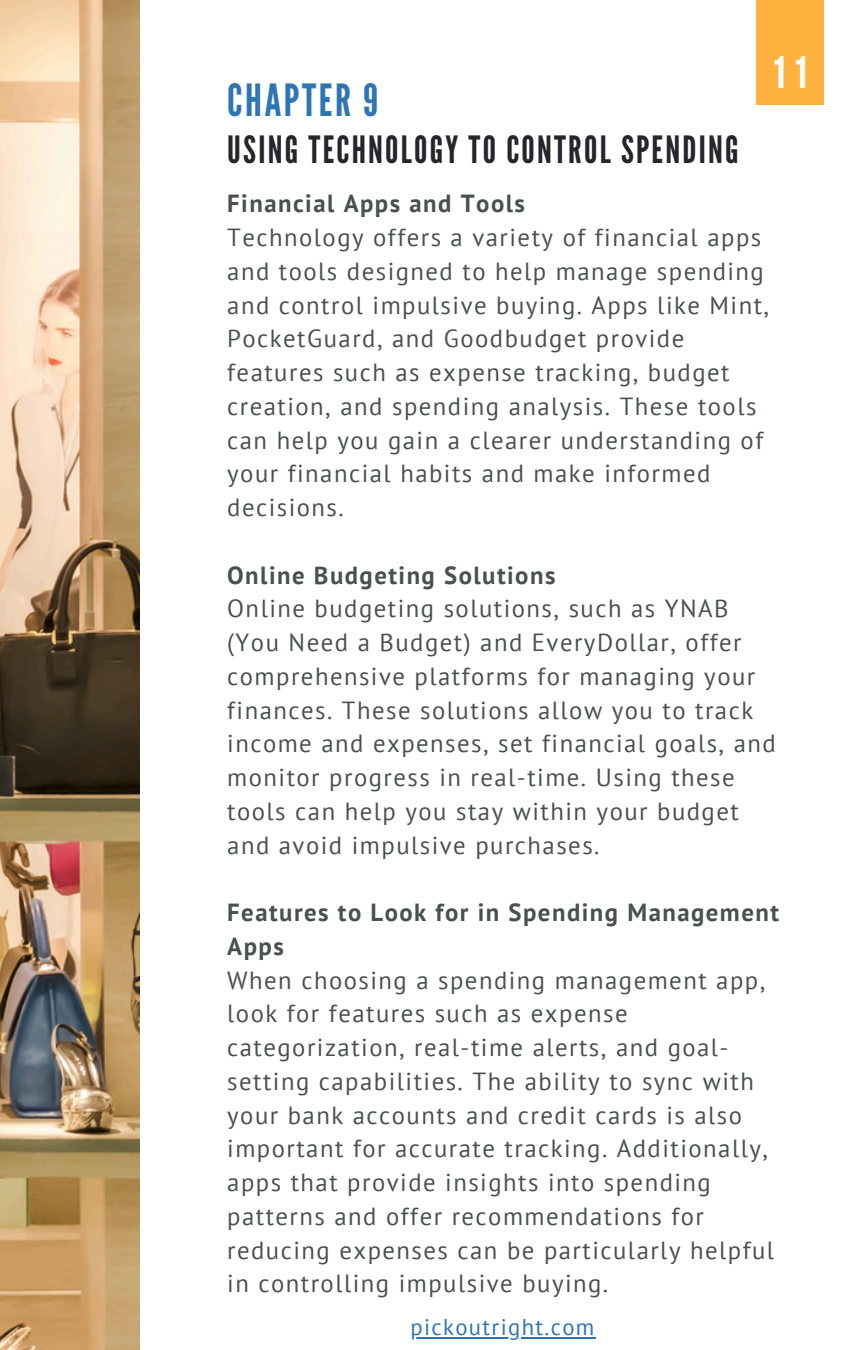
<style>
.page{position:relative;width:864px;height:1350px;background:#fff}
.page>*{position:absolute;margin:0;border:0;box-sizing:border-box;transform-origin:0 0}
.t1{font:700 45.45px "Bebas Neue";color:#fff}
.t2{font:44.32px "League Gothic";letter-spacing:.06em;color:#2e75b6}
.t3{font:37.57px "League Gothic";letter-spacing:.06em;color:#25262c}
.t4{font:24.75px/33.8px "PT Sans";letter-spacing:.06em;color:#495052}
.t5{font:700 24.75px/33.8px "PT Sans";letter-spacing:.06em;color:#495052}
.t6{font:22.72px "PT Sans";letter-spacing:.06em;color:#2e75b6}
</style>
<div class="page">
<img style="left:0;top:0;width:140px;height:1350px">
<div style="left:756px;top:0;width:67px;height:105px;background:#ffb23f"></div>
<hr style="left:410px;top:1337px;width:186px;height:1px;background:#2e75b6">
<p class="t2" style="left:227px;top:74px;width:153px">CHAPTER 9</p>
<p class="t3" style="left:227px;top:128px;width:513px">USING TECHNOLOGY TO CONTROL SPENDING</p>
<p class="t1" style="left:770px;top:54px;width:41px">11</p>
<h1 class="t5" style="left:227px;top:186px;width:299px">Financial Apps and Tools</h1>
<p class="t4" style="left:227px;top:220px;width:543px">Technology offers a variety of financial apps and tools designed to help manage spending and control impulsive buying. Apps like Mint, PocketGuard, and Goodbudget provide features such as expense tracking, budget creation, and spending analysis. These tools can help you gain a clearer understanding of your financial habits and make informed decisions.</p>
<h2 class="t5" style="left:227px;top:558px;width:330px">Online Budgeting Solutions</h2>
<p class="t4" style="left:227px;top:591px;width:550px">Online budgeting solutions, such as YNAB (You Need a Budget) and EveryDollar, offer comprehensive platforms for managing your finances. These solutions allow you to track income and expenses, set financial goals, and monitor progress in real-time. Using these tools can help you stay within your budget and avoid impulsive purchases.</p>
<p class="t5" style="left:227px;top:895px;width:553px">Features to Look for in Spending Management<br>Apps</p>
<p class="t4" style="left:227px;top:963px;width:548px">When choosing a spending management app, look for features such as expense categorization, real-time alerts, and goal&shy;setting capabilities. The ability to sync with your bank accounts and credit cards is also important for accurate tracking. Additionally, apps that provide insights into spending patterns and offer recommendations for reducing expenses can be particularly helpful in controlling impulsive buying.</p>
<p class="t6" style="left:410px;top:1312px;width:186px">pickoutright.com</p>
</div>
